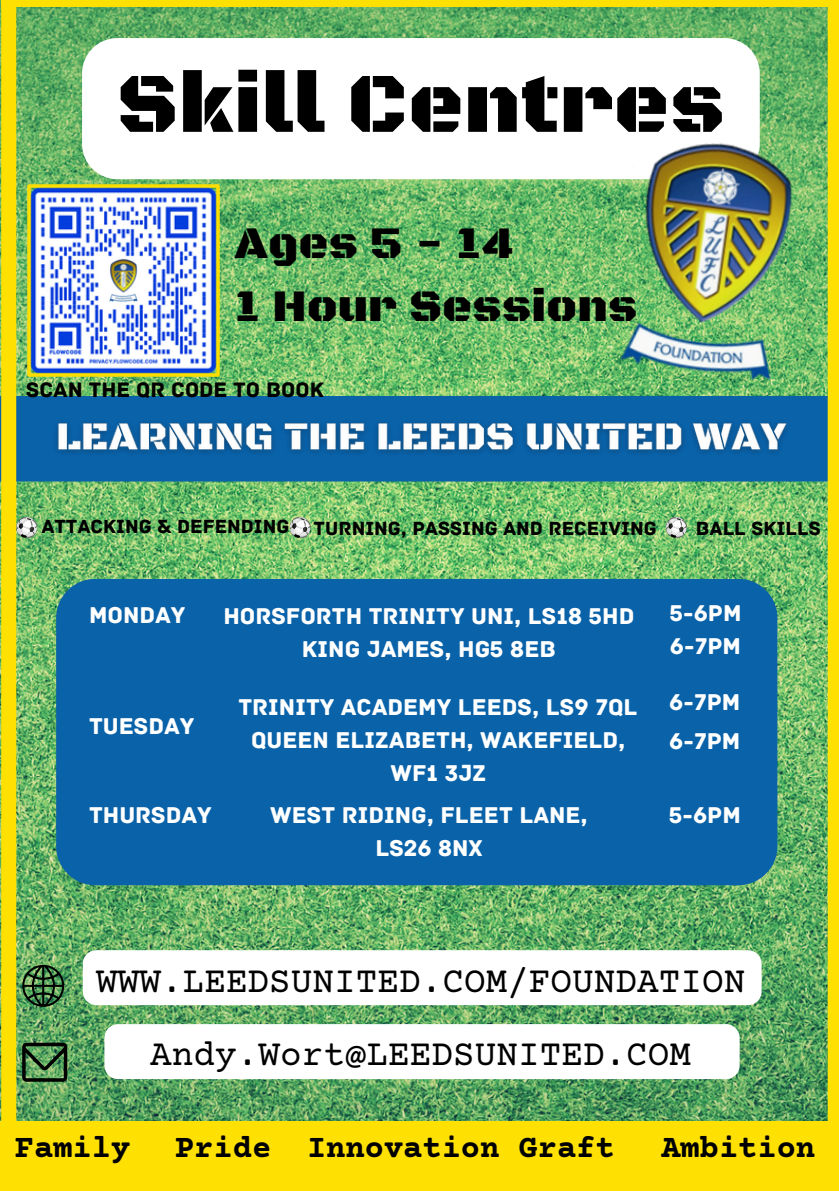
<style>
.page{position:relative;width:839px;height:1191px;background:#fff}
.page>*{position:absolute;margin:0;border:0;box-sizing:border-box;transform-origin:0 0}
.t1{font:86.2px "Black Ops One";color:#000}
.t2{font:46.2px/63px "Black Ops One";color:#000}
.t3{font:36px/73.6px "Courier Prime";color:#000;text-align:center}
.t4{font:700 32px "Courier Prime";color:#000}
.t5{font:24px/33px "Archive";color:#fff;text-align:center}
.t6{font:22px "Archive";color:#000}
.t7{font:20px "Archive";color:#000}
</style>
<div class="page">
<img style="left:0;top:7px;width:827px;height:1114px">
<svg style="left:16px;top:514px;width:21px;height:24px"></svg>
<svg style="left:22px;top:1043px;width:45px;height:39px;background:#3d673d"></svg>
<svg style="left:22px;top:965px;width:42px;height:42px;background:#3c683d"></svg>
<svg style="left:289px;top:514px;width:21px;height:24px"></svg>
<div style="left:0;top:396px;width:827px;height:85px;background:#0a62a9"></div>
<div style="left:0;top:1121px;width:838px;height:70px;background:#fee003"></div>
<div style="left:56px;top:579px;width:721px;height:306px;background:#0a62a9;border-radius:39px"></div>
<svg style="left:82px;top:38px;width:677px;height:141px"></svg>
<svg style="left:665px;top:514px;width:21px;height:24px"></svg>
<img style="left:45px;top:405px;width:753px;height:72px">
<img style="left:575px;top:123px;width:252px;height:272px">
<div style="left:104px;top:1024px;width:635px;height:55px;background:#fff;border-radius:14px"></div>
<div style="left:83px;top:950px;width:678px;height:55px;background:#fff;border-radius:14px"></div>
<div style="left:0;top:0;width:838px;height:7px;background:#fee003"></div>
<div style="left:1px;top:0;width:15px;height:1127px;background:#fee003"></div>
<div style="left:827px;top:0;width:11px;height:1127px;background:#fee003"></div>
<img style="left:27px;top:185px;width:192px;height:192px">
<h1 class="t1" style="left:117px;top:53px;width:609px">Skill Centres</h1>
<h2 class="t2" style="left:234px;top:213px;width:404px">Ages 5 - 14<br>1 Hour Sessions</h2>
<p class="t6" style="left:26px;top:377px;width:299px">SCAN THE QR CODE TO BOOK</p>
<p class="t7" style="left:41px;top:517px;width:616px">ATTACKING &amp; DEFENDING TURNING, PASSING AND RECEIVING</p>
<p class="t7" style="left:695px;top:517px;width:127px">BALL SKILLS</p>
<p class="t5" style="left:89px;top:599px;width:98px">MONDAY</p>
<p class="t5" style="left:89px;top:710px;width:107px">TUESDAY</p>
<p class="t5" style="left:223px;top:599px;width:412px">HORSFORTH TRINITY UNI, LS18 5HD<br>KING JAMES, HG5 8EB</p>
<p class="t5" style="left:238px;top:691px;width:400px">TRINITY ACADEMY LEEDS, LS9 7QL<br>QUEEN ELIZABETH, WAKEFIELD,<br>WF1 3JZ</p>
<p class="t5" style="left:89px;top:799px;width:124px">THURSDAY</p>
<p class="t5" style="left:270px;top:799px;width:319px">WEST RIDING, FLEET LANE,<br>LS26 8NX</p>
<p class="t5" style="left:669px;top:597px;width:73px;text-align:left">5-6PM<br>6-7PM</p>
<p class="t5" style="left:669px;top:686px;width:73px">6-7PM</p>
<p class="t5" style="left:669px;top:725px;width:73px">6-7PM</p>
<p class="t5" style="left:669px;top:799px;width:73px">5-6PM</p>
<h3 class="t3" style="left:96px;top:947px;width:650px">WWW.LEEDSUNITED.COM/FOUNDATION<br>Andy.Wort@LEEDSUNITED.COM</h3>
<h3 class="t4" style="left:15px;top:1132px;width:117px">Family</h3>
<h3 class="t4" style="left:175px;top:1132px;width:441px">Pride Innovation Graft</h3>
<h3 class="t4" style="left:661px;top:1132px;width:155px">Ambition</h3>
</div>
